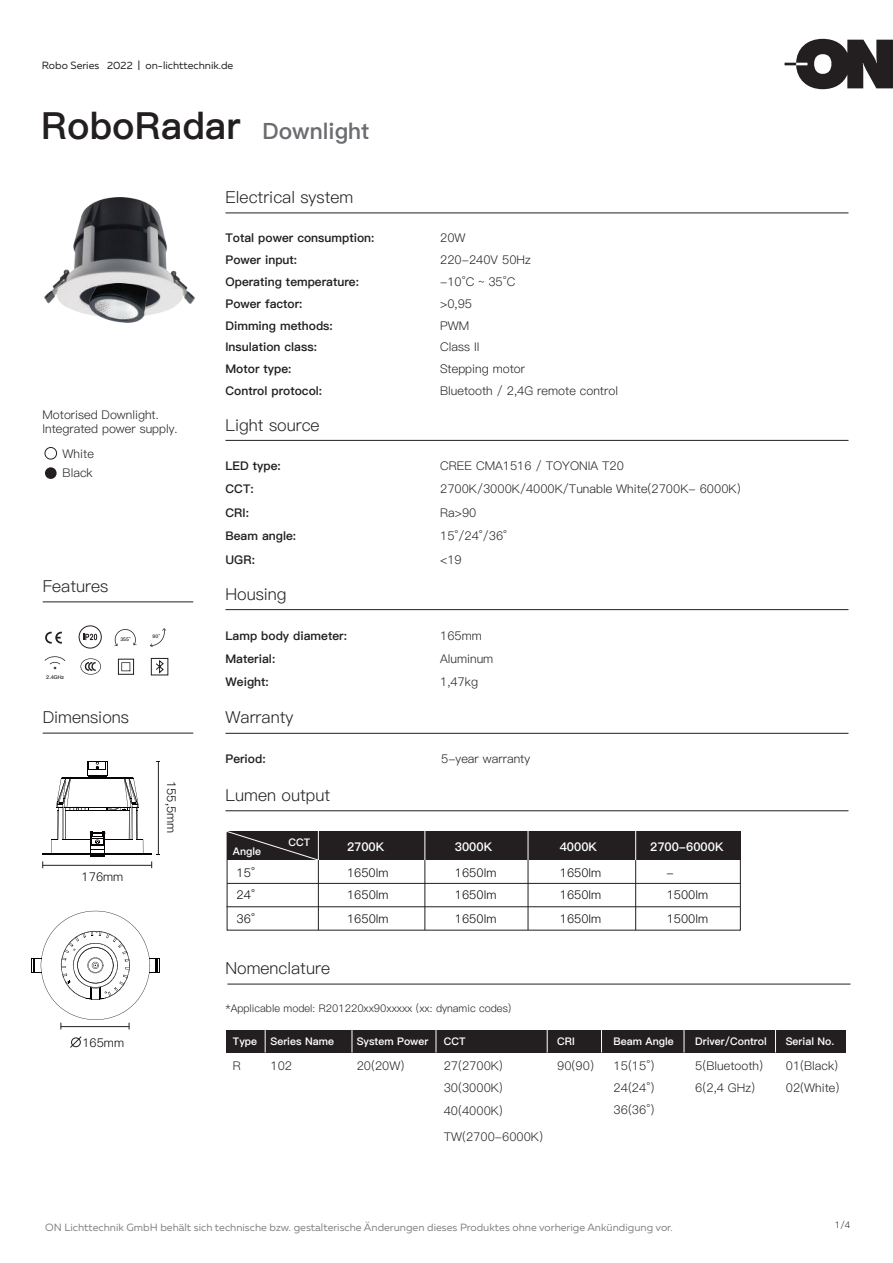
<style>
.page{position:relative;width:893px;height:1263px;background:#fff}
.page>*{position:absolute;margin:0;border:0;box-sizing:border-box;transform-origin:0 0}
.t1{font:37.5px "Ping Fang SC Heavy";color:#231f20}
.t2{font:22.5px "Ping Fang SC Heavy";color:#6c6d70}
.t3{font:16.5px "Ping Fang SC Regular";color:#231f20}
.t4{font:12px/21.9px "Ping Fang SC Regular";color:#231f20}
.t5{font:12px/21.9px "Ping Fang SC Heavy";color:#231f20}
.t6{font:12px/23.5px "Ping Fang SC Regular";color:#030303}
.t7{font:12px "Ping Fang SC Heavy";color:#fff}
.t8{font:10.5px "Muller";color:#808285}
.t9{font:10.5px "Ping Fang SC Heavy";color:#fff}
.t10{font:10.5px "Ping Fang SC Regular";color:#231f20}
.t11{font:10.5px "Muller";color:#231f20}
.t12{font:9px "Ping Fang SC Regular";color:#231f20}
.t13{font:5.25px "Ping Fang SC Bold";color:#231f20}
.t14{font:4.8px "Ping Fang SC Bold";color:#231f20}
</style>
<div class="page">
<div style="left:227px;top:831px;width:513px;height:29px;background:#231f20"></div>
<div style="left:226px;top:1030px;width:619px;height:22px;background:#231f20"></div>
<hr style="left:225px;top:213px;width:623px;height:1px;background:#231f20">
<hr style="left:225px;top:440px;width:623px;height:1px;background:#231f20">
<hr style="left:225px;top:609px;width:623px;height:1px;background:#231f20">
<hr style="left:227px;top:883px;width:513px;height:1px;background:#231f20">
<hr style="left:227px;top:906px;width:513px;height:1px;background:#231f20">
<div style="left:227px;top:831px;width:514px;height:99px;border:1px solid #231f20"></div>
<hr style="left:528px;top:860px;width:1px;height:70px;background:#231f20">
<svg style="left:528px;top:831px;width:1px;height:29px"></svg>
<hr style="left:635px;top:860px;width:1px;height:70px;background:#231f20">
<svg style="left:635px;top:831px;width:1px;height:29px"></svg>
<hr style="left:425px;top:860px;width:1px;height:70px;background:#231f20">
<svg style="left:425px;top:831px;width:1px;height:29px"></svg>
<svg style="left:226px;top:831px;width:93px;height:30px"></svg>
<hr style="left:318px;top:860px;width:1px;height:70px;background:#231f20">
<div style="left:45px;top:447px;width:12px;height:12px;border:1px solid #231f20;border-radius:50%"></div>
<div style="left:45px;top:467px;width:12px;height:12px;background:#231f20;border-radius:50%"></div>
<svg style="left:265px;top:1030px;width:1px;height:22px"></svg>
<svg style="left:352px;top:1030px;width:1px;height:22px"></svg>
<svg style="left:436px;top:1030px;width:1px;height:22px"></svg>
<svg style="left:547px;top:1030px;width:1px;height:22px"></svg>
<svg style="left:601px;top:1030px;width:1px;height:22px"></svg>
<svg style="left:684px;top:1030px;width:1px;height:22px"></svg>
<svg style="left:775px;top:1030px;width:1px;height:22px"></svg>
<hr style="left:225px;top:733px;width:623px;height:1px;background:#231f20">
<hr style="left:225px;top:810px;width:623px;height:1px;background:#231f20">
<hr style="left:227px;top:984px;width:623px;height:1px;background:#231f20">
<hr style="left:43px;top:602px;width:150px;height:1px;background:#231f20">
<hr style="left:43px;top:733px;width:150px;height:1px;background:#231f20">
<svg style="left:45px;top:632px;width:17px;height:12px"></svg>
<svg style="left:83px;top:634px;width:14px;height:6px"></svg>
<div style="left:79px;top:625px;width:23px;height:23px;border:1px solid #231f20;border-radius:50%"></div>
<svg style="left:114px;top:629px;width:23px;height:17px"></svg>
<svg style="left:150px;top:628px;width:16px;height:19px"></svg>
<svg style="left:121px;top:662px;width:9px;height:9px"></svg>
<div style="left:118px;top:659px;width:16px;height:16px;border:1px solid #231f20"></div>
<svg style="left:45px;top:656px;width:20px;height:14px"></svg>
<svg style="left:784px;top:39px;width:109px;height:50px"></svg>
<div style="left:151px;top:658px;width:17px;height:17px;border:1px solid #231f20"></div>
<svg style="left:155px;top:659px;width:9px;height:15px"></svg>
<svg style="left:80px;top:658px;width:21px;height:17px"></svg>
<img style="left:45px;top:197px;width:149px;height:118px">
<img style="left:90px;top:284px;width:58px;height:38px">
<svg style="left:45px;top:761px;width:115px;height:107px"></svg>
<hr style="left:43px;top:865px;width:109px;height:1px;background:#231f20">
<svg style="left:31px;top:910px;width:129px;height:138px"></svg>
<hr style="left:61px;top:1026px;width:68px;height:1px;background:#231f20">
<hr style="left:158px;top:761px;width:1px;height:94px;background:#231f20">
<p class="t11" style="left:42px;top:58px;width:193px">Robo Series 2022 | on-lichttechnik.de</p>
<h1 class="t1" style="left:41px;top:103px;width:201px">RoboRadar</h1>
<h2 class="t2" style="left:262px;top:117px;width:108px">Downlight</h2>
<p class="t4" style="left:42px;top:407px;width:137px;line-height:14.4px">Motorised Downlight.<br>Integrated power supply.</p>
<p class="t4" style="left:63px;top:443px;width:33px;line-height:19.8px">White<br>Black</p>
<h3 class="t3" style="left:43px;top:576px;width:67px">Features</h3>
<p class="t13" style="left:46px;top:673px;width:20px">2.4GHz</p>
<p class="t14" style="left:120px;top:637px;width:12px">355°</p>
<h3 class="t3" style="left:43px;top:708px;width:88px">Dimensions</h3>
<p class="t14" style="left:153px;top:634px;width:9px">90°</p>
<p class="t6" style="left:82px;top:865px;width:43px">176mm</p>
<p class="t6" style="left:183px;top:781px;width:54px;rotate:90deg">155,5mm</p>
<p class="t6" style="left:82px;top:1031px;width:43px">165mm</p>
<h3 class="t3" style="left:225px;top:188px;width:129px">Electrical system</h3>
<p class="t5" style="left:225px;top:227px;width:151px">Total power consumption:<br>Power input:<br>Operating temperature:<br>Power factor:<br>Dimming methods:<br>Insulation class:<br>Motor type:<br>Control protocol:</p>
<h3 class="t3" style="left:225px;top:415px;width:96px">Light source</h3>
<p class="t4" style="left:440px;top:227px;width:179px">20W<br>220-240V 50Hz<br>-10°C ~ 35°C<br>&gt;0,95<br>PWM<br>Class II<br>Stepping motor<br>Bluetooth / 2,4G remote control</p>
<p class="t5" style="left:225px;top:454px;width:72px;line-height:23.4px">LED type:<br>CCT:<br>CRI:<br>Beam angle:<br>UGR:</p>
<p class="t4" style="left:440px;top:454px;width:302px;line-height:23.4px">CREE CMA1516 / TOYONIA T20<br>2700K/3000K/4000K/Tunable White(2700K- 6000K)<br>Ra&gt;90<br>15°/24°/36°<br>&lt;19</p>
<h3 class="t3" style="left:225px;top:584px;width:63px">Housing</h3>
<p class="t5" style="left:225px;top:624px;width:123px;line-height:23.4px">Lamp body diameter:<br>Material:<br>Weight:</p>
<p class="t4" style="left:440px;top:624px;width:55px;line-height:23.4px">165mm<br>Aluminum<br>1,47kg</p>
<h3 class="t3" style="left:225px;top:707px;width:69px">Warranty</h3>
<p class="t5" style="left:225px;top:748px;width:42px">Period:</p>
<p class="t4" style="left:441px;top:747px;width:91px">5-year warranty</p>
<h3 class="t3" style="left:225px;top:785px;width:106px">Lumen output</h3>
<p class="t9" style="left:233px;top:845px;width:30px">Angle</p>
<p class="t6" style="left:237px;top:861px;width:20px;line-height:23px;text-align:justify">15° 24° 36°</p>
<p class="t9" style="left:289px;top:836px;width:23px">CCT</p>
<h3 class="t3" style="left:225px;top:958px;width:106px">Nomenclature</h3>
<p class="t7" style="left:347px;top:839px;width:39px">2700K</p>
<p class="t7" style="left:455px;top:839px;width:39px">3000K</p>
<p class="t7" style="left:560px;top:839px;width:39px">4000K</p>
<p class="t7" style="left:650px;top:839px;width:75px">2700-6000K</p>
<p class="t6" style="left:347px;top:861px;width:43px">1650lm</p>
<p class="t6" style="left:455px;top:861px;width:43px">1650lm</p>
<p class="t6" style="left:560px;top:861px;width:43px">1650lm</p>
<p class="t6" style="left:667px;top:861px;width:9px">-</p>
<p class="t6" style="left:347px;top:883px;width:43px">1650lm<br>1650lm</p>
<p class="t6" style="left:455px;top:883px;width:43px">1650lm<br>1650lm</p>
<p class="t6" style="left:560px;top:883px;width:43px">1650lm<br>1650lm</p>
<p class="t6" style="left:667px;top:883px;width:43px">1500lm<br>1500lm</p>
<p class="t10" style="left:225px;top:1002px;width:287px">*Applicable model: R201220xx90xxxxx (xx: dynamic codes)</p>
<p class="t9" style="left:233px;top:1035px;width:26px">Type</p>
<p class="t4" style="left:233px;top:1054px;width:9px">R</p>
<p class="t9" style="left:271px;top:1035px;width:65px">Series Name</p>
<p class="t4" style="left:271px;top:1054px;width:23px">102</p>
<p class="t9" style="left:357px;top:1035px;width:73px">System Power</p>
<p class="t4" style="left:357px;top:1054px;width:49px">20(20W)</p>
<p class="t9" style="left:444px;top:1035px;width:23px">CCT</p>
<p class="t4" style="left:444px;top:1054px;width:61px;line-height:22.8px;text-align:justify">27(2700K)<br>30(3000K)<br>40(4000K)</p>
<p class="t4" style="left:444px;top:1126px;width:101px">TW(2700-6000K)</p>
<p class="t9" style="left:557px;top:1035px;width:19px">CRI</p>
<p class="t4" style="left:557px;top:1054px;width:38px">90(90)</p>
<p class="t9" style="left:614px;top:1035px;width:62px">Beam Angle</p>
<p class="t4" style="left:614px;top:1054px;width:42px;line-height:22.6px">15(15°)<br>24(24°)</p>
<p class="t4" style="left:614px;top:1098px;width:42px">36(36°)</p>
<p class="t9" style="left:695px;top:1035px;width:73px">Driver/Control</p>
<p class="t4" style="left:695px;top:1054px;width:69px;line-height:22.6px">5(Bluetooth)<br>6(2,4 GHz)</p>
<p class="t9" style="left:786px;top:1035px;width:50px">Serial No.</p>
<p class="t4" style="left:786px;top:1054px;width:55px;line-height:22.6px">01(Black)<br>02(White)</p>
<p class="t8" style="left:45px;top:1220px;width:629px">ON Lichttechnik GmbH behält sich technische bzw. gestalterische Änderungen dieses Produktes ohne vorherige Ankündigung vor.</p>
<p class="t12" style="left:835px;top:1220px;width:17px">1/4</p>
</div>
